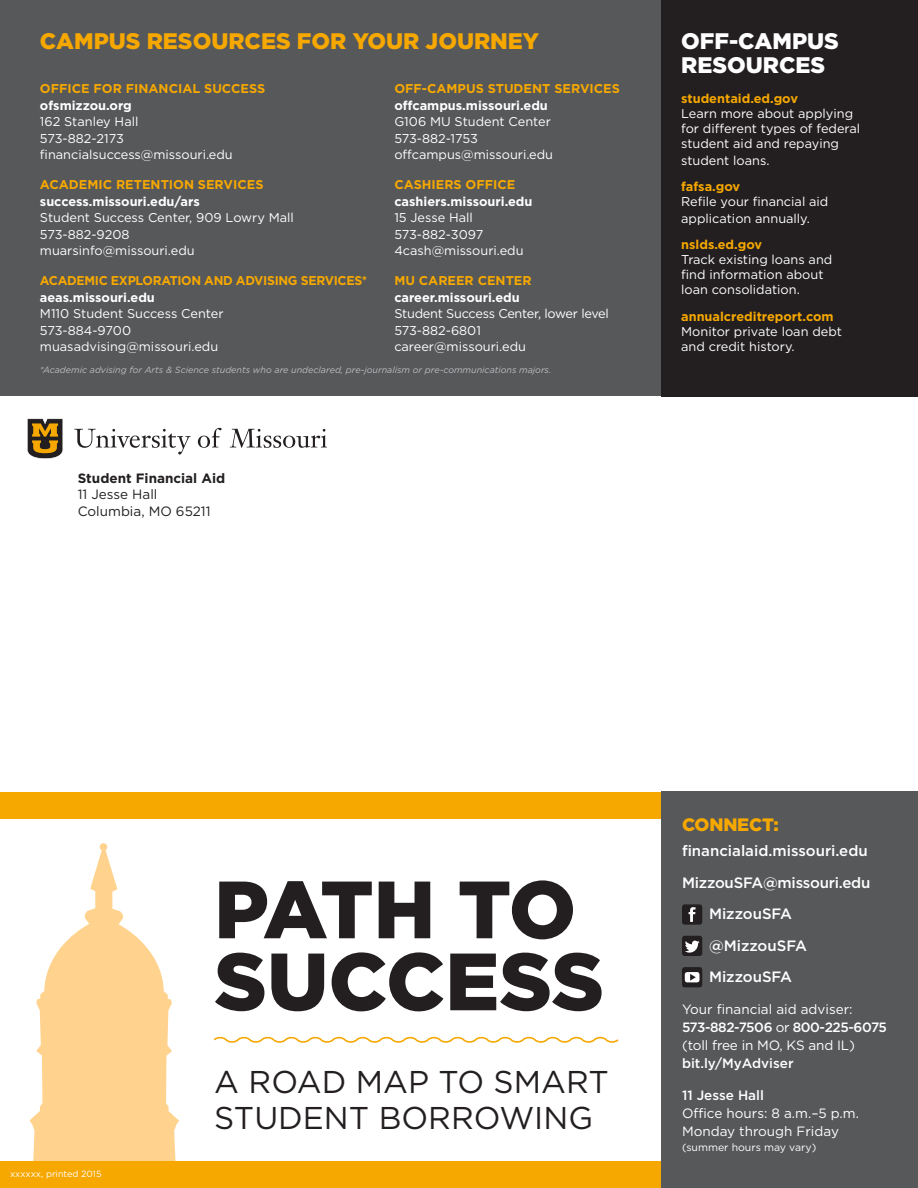
<style>
.page{position:relative;width:918px;height:1188px;background:#fff}
.page>*{position:absolute;margin:0;border:0;box-sizing:border-box;transform-origin:0 0}
.t1{font:900 81px/72px "Gotham";letter-spacing:-.005em;color:#231f20}
.t2{font:31.5px/36px "Gotham";color:#231f20}
.t3{font:900 22.5px "Gotham";color:#f6a800}
.t4{font:900 22.5px/24px "Gotham";color:#fff}
.t5{font:900 18px "Gotham";letter-spacing:-.01em;color:#f6a800}
.t6{font:500 15px "Gotham";color:#fff}
.t7{font:13.5px/18px "Gotham";color:#fff}
.t8{font:13.5px "Gotham";color:#231f20}
.t9{font:700 13.5px "Gotham";color:#231f20}
.Intro_copy{font:12.75px/16.5px "Gotham";color:#fff}
.Intro_copy-2{font:12.75px/16.5px "Gotham";letter-spacing:-.02em;color:#fff}
.t10{font:10.5px "Gotham";color:#fff}
.t11{font:italic 9px "Gotham";color:#bcbdc0}
.t12{font:9px "Gotham";color:#fff}
.s1{font-weight:700;color:#f6a800}
.s2{font-weight:700}
.s3{font-weight:500}
</style>
<div class="page">
<svg style="left:29px;top:843px;width:150px;height:318px;fill:#ffd28e"></svg>
<div style="left:0;top:792px;width:918px;height:27px;background:#f6a800"></div>
<div style="left:0;top:1161px;width:918px;height:27px;background:#f6a800"></div>
<div style="left:662px;top:792px;width:256px;height:396px;background:#57585a"></div>
<svg style="left:213px;top:1036px;width:406px;height:7px"></svg>
<div style="left:682px;top:936px;width:20px;height:20px;background:#231f20;border-radius:3px"></div>
<svg style="left:685px;top:941px;width:15px;height:12px"></svg>
<div style="left:682px;top:904px;width:20px;height:21px;background:#231f20;border-radius:3px"></div>
<svg style="left:689px;top:907px;width:7px;height:15px"></svg>
<div style="left:682px;top:967px;width:20px;height:20px;background:#231f20;border-radius:3px"></div>
<svg style="left:685px;top:972px;width:15px;height:10px"></svg>
<div style="left:0;top:0;width:918px;height:396px;background:#57585a"></div>
<div style="left:662px;top:0;width:256px;height:396px;background:#231f20"></div>
<svg style="left:27px;top:419px;width:36px;height:40px"></svg>
<svg style="left:74px;top:429px;width:117px;height:26px"></svg>
<svg style="left:198px;top:428px;width:24px;height:20px"></svg>
<svg style="left:230px;top:429px;width:97px;height:19px"></svg>
<p class="t3" style="left:40px;top:26px;width:501px">CAMPUS RESOURCES FOR YOUR JOURNEY</p>
<p class="Intro_copy" style="left:40px;top:80px;width:227px"><span class="s1">OFFICE FOR FINANCIAL SUCCESS </span><span class="s2">ofsmizzou.org<br></span>162 Stanley Hall<br>573-882-2173 financialsuccess@missouri.edu</p>
<p class="Intro_copy" style="left:40px;top:176px;width:256px"><span class="s1">ACADEMIC RETENTION SERVICES </span><span class="s2">success.missouri.edu/ars<br></span>Student Success Center, 909 Lowry Mall<br>573-882-9208<br>muarsinfo@missouri.edu</p>
<p class="Intro_copy" style="left:40px;top:272px;width:329px"><span class="s1">ACADEMIC EXPLORATION AND ADVISING SERVICES* </span><span class="s2">aeas.missouri.edu<br></span>M110 Student Success Center<br>573-884-9700<br>muasadvising@missouri.edu</p>
<p class="Intro_copy" style="left:394px;top:80px;width:227px"><span class="s1">OFF-CAMPUS STUDENT SERVICES </span><span class="s2">offcampus.missouri.edu<br></span>G106 MU Student Center<br>573-882-1753 offcampus@missouri.edu</p>
<p class="Intro_copy" style="left:394px;top:176px;width:140px"><span class="s1">CASHIERS OFFICE </span><span class="s2">cashiers.missouri.edu<br></span>15 Jesse Hall<br>573-882-3097<br>4cash@missouri.edu</p>
<p class="Intro_copy-2" style="left:394px;top:272px;width:216px"><span class="s1">MU CAREER CENTER </span><span class="s2">career.missouri.edu<br></span>Student Success Center, lower level<br>573-882-6801 career@missouri.edu</p>
<p class="t11" style="left:40px;top:364px;width:513px">*Academic advising for Arts &amp; Science students who are undeclared, pre-journalism or pre-communications majors.</p>
<p class="t9" style="left:78px;top:470px;width:149px">Student Financial Aid</p>
<p class="t8" style="left:78px;top:486px;width:81px">11 Jesse Hall</p>
<p class="t8" style="left:78px;top:502px;width:134px">Columbia, MO 65211</p>
<p class="t4" style="left:681px;top:29px;width:159px">OFF-CAMPUS<br>RESOURCES</p>
<p class="Intro_copy" style="left:681px;top:91px;width:180px;line-height:15px"><span class="s1">studentaid.ed.gov<br></span>Learn more about applying for different types of federal student aid and repaying</p>
<p class="Intro_copy" style="left:681px;top:152px;width:90px">student loans.</p>
<p class="Intro_copy" style="left:681px;top:179px;width:149px;line-height:15px"><span class="s1">fafsa.gov<br></span>Refile your financial aid</p>
<p class="Intro_copy" style="left:681px;top:210px;width:130px">application annually.</p>
<p class="Intro_copy" style="left:681px;top:237px;width:153px;line-height:15px"><span class="s1">nslds.ed.gov<br></span>Track existing loans and find information about loan consolidation.</p>
<p class="Intro_copy" style="left:681px;top:309px;width:162px;line-height:15px"><span class="s1">annualcreditreport.com<br></span>Monitor private loan debt and credit history.</p>
<p class="t12" style="left:10px;top:1168px;width:93px">xxxxxx, printed 2015</p>
<p class="t1" style="left:214px;top:873px;width:391px">PATH TO<br>SUCCESS</p>
<p class="t2" style="left:214px;top:1063px;width:396px">A ROAD MAP TO SMART<br>STUDENT BORROWING</p>
<p class="t5" style="left:682px;top:812px;width:98px">CONNECT:</p>
<p class="t6" style="left:682px;top:841px;width:187px">financialaid.missouri.edu</p>
<p class="t6" style="left:682px;top:872px;width:190px">MizzouSFA@missouri.edu</p>
<p class="t6" style="left:709px;top:904px;width:85px">MizzouSFA</p>
<p class="t6" style="left:709px;top:936px;width:99px">@MizzouSFA</p>
<p class="t6" style="left:709px;top:967px;width:85px">MizzouSFA</p>
<p class="t7" style="left:682px;top:1000px;width:206px">Your financial aid adviser:<br><span class="s3">573-882-7506</span> or <span class="s3">800-225-6075 </span>(toll free in MO, KS and IL) <span class="s3">bit.ly/MyAdviser</span></p>
<p class="t7" style="left:682px;top:1085px;width:179px"><span class="s3">11 Jesse Hall<br></span>Office hours: 8 a.m.–5 p.m.<br>Monday through Friday</p>
<p class="t10" style="left:682px;top:1140px;width:136px">(summer hours may vary)</p>
</div>
